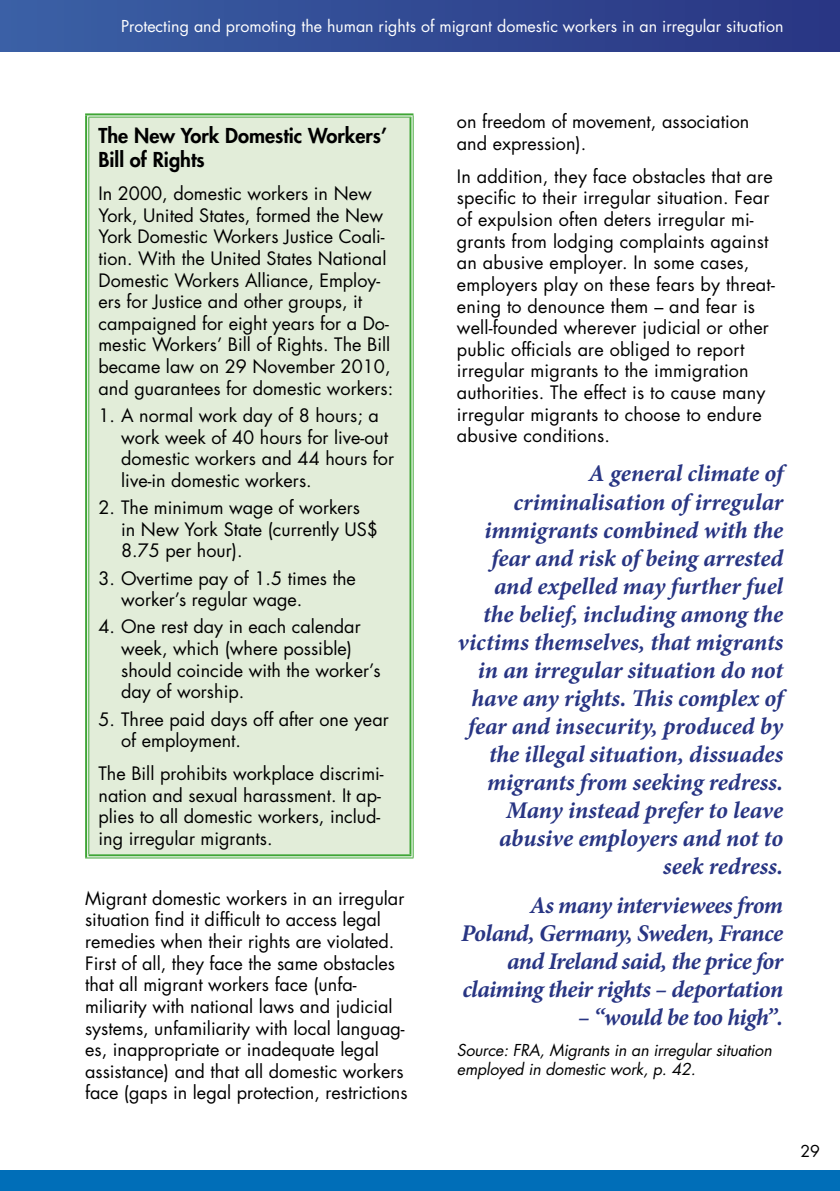
<style>
.page{position:relative;width:840px;height:1191px;background:#fff}
.page>*{position:absolute;margin:0;border:0;box-sizing:border-box;transform-origin:0 0}
.t1{font:italic 700 24px/28px "Minion Pro";letter-spacing:-.005em;color:#283583;text-align:right}
.t2{font:italic 700 24px/28px "Minion Pro";letter-spacing:-.025em;color:#283583;text-align:right}
.t3{font:800 20px/24px "Futura Std";color:#000}
.t4{font:18px/21.6px "Futura Std";color:#000}
.t5{font:16px "Futura Std";color:#fff}
.t6{font:italic 16px/19.2px "Futura Std";letter-spacing:-.01em;color:#000}
.t7{font:16px "Futura Std";color:#000}
</style>
<div class="page">
<div style="left:0;top:1169px;width:839px;height:22px;background:#006eb8"></div>
<div style="left:0;top:0;width:839px;height:51px;background:linear-gradient(to right,#3b60a5,#293582)"></div>
<div style="left:87px;top:115px;width:324px;height:741px;background:#e2edd9"></div>
<hr style="left:85px;top:113px;width:328px;height:4px;background:#aed9a9">
<hr style="left:85px;top:117px;width:4px;height:737px;background:#e4f2e3">
<hr style="left:409px;top:117px;width:4px;height:737px;background:#a1d39c">
<hr style="left:85px;top:854px;width:328px;height:4px;background:#c3e3c0">
<hr style="left:85px;top:113px;width:328px;height:2px;background:#3fa535">
<hr style="left:88px;top:117px;width:323px;height:1px;background:#3fa535">
<hr style="left:85px;top:115px;width:2px;height:742px;background:#3fa535">
<hr style="left:88px;top:117px;width:1px;height:737px;background:#3fa535">
<hr style="left:409px;top:117px;width:2px;height:737px;background:#3fa535">
<hr style="left:412px;top:115px;width:1px;height:742px;background:#3fa535">
<hr style="left:88px;top:854px;width:323px;height:2px;background:#3fa535">
<hr style="left:85px;top:857px;width:328px;height:1px;background:#3fa535">
<p class="t5" style="left:121px;top:16px;width:663px">Protecting and promoting the human rights of migrant domestic workers in an irregular situation</p>
<p class="t3" style="left:98px;top:124px;width:290px">The New York Domestic Workers’<br>Bill of Rights</p>
<p class="t4" style="left:98px;top:183px;width:296px">In 2000, domestic workers in New York, United States, formed the New York Domestic Workers Justice Coali&shy;tion. With the United States National Domestic Workers Alliance, Employ&shy;ers for Justice and other groups, it campaigned for eight years for a Do&shy;mestic Workers’ Bill of Rights. The Bill became law on 29 November 2010, and guarantees for domestic workers:</p>
<p class="t4" style="left:121px;top:405px;width:274px;text-indent:-23px">1. A normal work day of 8 hours; a work week of 40 hours for live-out domestic workers and 44 hours for live-in domestic workers.</p>
<p class="t4" style="left:121px;top:497px;width:258px;text-indent:-23px">2. The minimum wage of workers in New York State (currently US$<br>8.75 per hour).</p>
<p class="t4" style="left:121px;top:567px;width:236px;text-indent:-23px">3. Overtime pay of 1.5 times the worker’s regular wage.</p>
<p class="t4" style="left:121px;top:616px;width:261px;text-indent:-23px">4. One rest day in each calendar week, which (where possible) should coincide with the worker’s day of worship.</p>
<p class="t4" style="left:121px;top:708px;width:269px;text-indent:-23px">5. Three paid days off after one year of employment.</p>
<p class="t4" style="left:98px;top:763px;width:286px">The Bill prohibits workplace discrimi&shy;nation and sexual harassment. It ap&shy;plies to all domestic workers, includ&shy;ing irregular migrants.</p>
<p class="t4" style="left:85px;top:887px;width:324px">Migrant domestic workers in an irregular situation find it difficult to access legal remedies when their rights are violated.<br>First of all, they face the same obstacles that all migrant workers face (unfa&shy;miliarity with national laws and judicial systems, unfamiliarity with local languag&shy;es, inappropriate or inadequate legal assistance) and that all domestic workers face (gaps in legal protection, restrictions</p>
<p class="t4" style="left:456px;top:111px;width:294px">on freedom of movement, association and expression).</p>
<p class="t4" style="left:456px;top:166px;width:319px">In addition, they face obstacles that are specific to their irregular situation. Fear of expulsion often deters irregular mi&shy;grants from lodging complaints against an abusive employer. In some cases, employers play on these fears by threat&shy;ening to denounce them – and fear is well-founded wherever judicial or other public officials are obliged to report irregular migrants to the immigration authorities. The effect is to cause many irregular migrants to choose to endure abusive conditions.</p>
<p class="t1" style="left:457px;top:459px;width:327px">A general climate of criminalisation of irregular immigrants combined with the fear and risk of being arrested and expelled may further fuel<br>the belief, including among the victims themselves, that migrants in an irregular situation do not have any rights. This complex of fear and insecurity, produced by the illegal situation, dissuades migrants from seeking redress.<br>Many instead prefer to leave abusive employers and not to seek redress.</p>
<h1 class="t2" style="left:461px;top:891px;width:323px">As many interviewees from<br>Poland, Germany, Sweden, France and Ireland said, the price for claiming their rights – deportation</h1>
<h1 class="t1" style="left:577px;top:1003px;width:207px">– “would be too high”.</h1>
<p class="t6" style="left:456px;top:1040px;width:316px">Source: FRA, Migrants in an irregular situation employed in domestic work, p. 42.</p>
<p class="t7" style="left:800px;top:1140px;width:21px">29</p>
</div>
